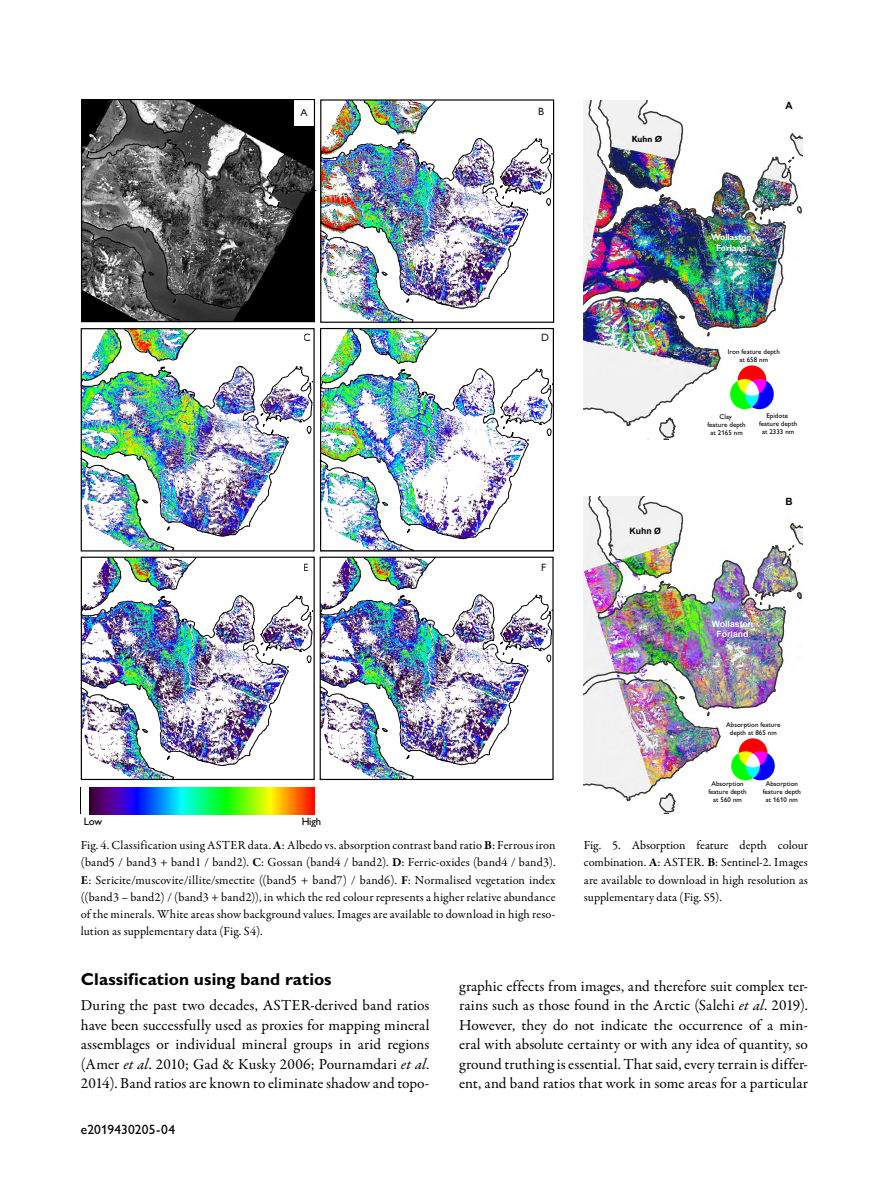
<style>
.page{position:relative;width:893px;height:1191px;background:#fff}
.page>*{position:absolute;margin:0;border:0;box-sizing:border-box;transform-origin:0 0}
.t1{font:700 17.25px "Gill Sans Alt One";letter-spacing:.005em;color:#000}
.t2{font:15.3px/19.5px "Garamond Premr Pro";color:#000;text-align:justify}
.t3{font:13.5px "Gill Sans Alt One";letter-spacing:.015em;color:#000}
.t4{font:12.3px/17.2px "Garamond Premr Pro";letter-spacing:.005em;color:#000;text-align:justify}
.t5{font:10.65px "Gill Sans Alt One";color:#000}
.t6{font:10.65px "Gill Sans Alt One";color:#231f20}
.t7{font:700 9.9px "Arial";color:#000}
.t8{font:700 9px/10.8px "Gill Sans Alt One";color:#fff;text-align:center;scale:.95 1}
.t9{font:700 9px "Gill Sans Alt One";color:#000;scale:.95 1}
.t10{font:700 8.7px/10.4px "Arial";color:#fff;text-align:center}
.t11{font:700 8.7px "Arial";color:#000}
.t12{font:6.9px/7.9px "Gill Sans Alt One";letter-spacing:.005em;color:#000;text-align:center}
.s1{font-weight:700}
.s2{font-style:italic}
</style>
<div class="page">
<img style="left:80px;top:99px;width:474px;height:681px">
<div style="left:81px;top:99px;width:234px;height:223px;border:1px solid #000"></div>
<img style="left:89px;top:813px;width:225px;height:1px">
<img style="left:89px;top:787px;width:225px;height:26px">
<img style="left:584px;top:100px;width:219px;height:340px">
<img style="left:728px;top:363px;width:47px;height:49px">
<img style="left:584px;top:497px;width:219px;height:317px">
<img style="left:730px;top:736px;width:47px;height:46px">
<p class="t5" style="left:109px;top:700px;width:20px">Low</p>
<p class="t5" style="left:84px;top:813px;width:20px">Low</p>
<p class="t6" style="left:300px;top:106px;width:9px">A</p>
<p class="t6" style="left:538px;top:104px;width:8px">B</p>
<p class="t6" style="left:304px;top:330px;width:9px">C</p>
<p class="t6" style="left:541px;top:330px;width:9px">D</p>
<p class="t6" style="left:304px;top:560px;width:7px">E</p>
<p class="t6" style="left:541px;top:560px;width:7px">F</p>
<p class="t5" style="left:301px;top:813px;width:21px">High</p>
<p class="t9" style="left:632px;top:132px;width:33px">Kuhn Ø</p>
<p class="t11" style="left:630px;top:525px;width:33px">Kuhn Ø</p>
<p class="t7" style="left:785px;top:99px;width:9px">A</p>
<p class="t8" style="left:711px;top:231px;width:44px">Wollaston<br>Forland</p>
<p class="t12" style="left:728px;top:348px;width:53px">Iron feature depth at 658 nm</p>
<p class="t12" style="left:707px;top:412px;width:40px">Clay<br>feature depth at 2165 nm</p>
<p class="t12" style="left:759px;top:412px;width:39px">Epidote feature depth at 2333 nm</p>
<p class="t7" style="left:785px;top:495px;width:9px">B</p>
<p class="t10" style="left:712px;top:619px;width:43px">Wollaston<br>Forland</p>
<p class="t12" style="left:726px;top:720px;width:56px">Absorption feature depth at 865 nm</p>
<p class="t12" style="left:708px;top:780px;width:40px">Absorption feature depth at 560 nm</p>
<p class="t12" style="left:763px;top:780px;width:40px">Absorption feature depth at 1610 nm</p>
<p class="t4" style="left:81px;top:837px;width:476px">Fig. 4. Classification using ASTER data. <span class="s1">A</span>: Albedo vs. absorption contrast band ratio <span class="s1">B</span>: Ferrous iron (band5 / band3 + band1 / band2). <span class="s1">C</span>: Gossan (band4 / band2). <span class="s1">D</span>: Ferric-oxides (band4 / band3).<br><span class="s1">E</span>: Sericite/muscovite/illite/smectite ((band5 + band7) / band6). <span class="s1">F</span>: Normalised vegetation index ((band3 – band2) / (band3 + band2)), in which the red colour represents a higher relative abundance of the minerals. White areas show background values. Images are available to download in high reso&shy;lution as supplementary data (Fig. S4).</p>
<p class="t4" style="left:584px;top:837px;width:226px">Fig. 5. Absorption feature depth colour combination. <span class="s1">A</span>: ASTER. <span class="s1">B</span>: Sentinel-2. Images are available to download in high resolution as supplementary data (Fig. S5).</p>
<h1 class="t1" style="left:81px;top:967px;width:252px">Classification using band ratios</h1>
<p class="t2" style="left:81px;top:996px;width:350px">During the past two decades, ASTER-derived band ratios have been successfully used as proxies for mapping mineral assemblages or individual mineral groups in arid regions (Amer <span class="s2">et al</span>. 2010; Gad &amp; Kusky 2006; Pournamdari <span class="s2">et al</span>.<br>2014). Band ratios are known to eliminate shadow and topo-</p>
<p class="t3" style="left:81px;top:1120px;width:96px">e2019430205-04</p>
<p class="t2" style="left:459px;top:976px;width:350px">graphic effects from images, and therefore suit complex ter&shy;rains such as those found in the Arctic (Salehi <span class="s2">et al</span>. 2019).<br>However, they do not indicate the occurrence of a min&shy;eral with absolute certainty or with any idea of quantity, so ground truthing is essential. That said, every terrain is differ&shy;ent, and band ratios that work in some areas for a particular</p>
</div>
